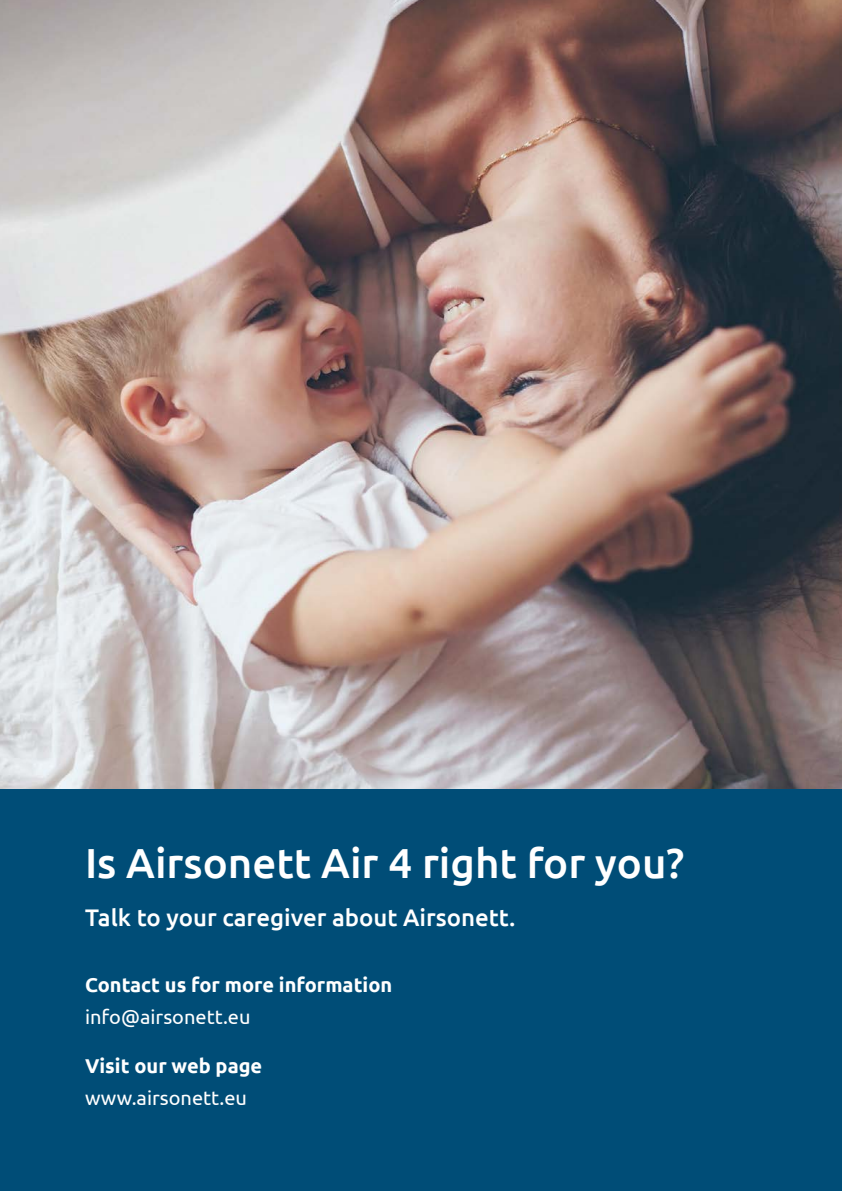
<style>
.page{position:relative;width:842px;height:1191px;background:#fff}
.page>*{position:absolute;margin:0;border:0;box-sizing:border-box;transform-origin:0 0}
.t1{font:500 42px "Ubuntu";color:#fff}
.t2{font:500 24px "Ubuntu";color:#fff}
.t3{font:700 20px "Ubuntu";color:#fff}
.t4{font:20px "Ubuntu";color:#fff}
</style>
<div class="page">
<div style="left:0;top:789px;width:842px;height:402px;background:#004d77"></div>
<img style="left:0;top:0;width:842px;height:789px">
<h1 class="t1" style="left:85px;top:836px;width:601px">Is Airsonett Air 4 right for you?</h1>
<p class="t2" style="left:85px;top:902px;width:432px">Talk to your caregiver about Airsonett.</p>
<p class="t3" style="left:85px;top:972px;width:309px">Contact us for more information</p>
<p class="t4" style="left:85px;top:1004px;width:167px">info@airsonett.eu</p>
<p class="t3" style="left:85px;top:1053px;width:179px">Visit our web page</p>
<p class="t4" style="left:85px;top:1085px;width:164px">www.airsonett.eu</p>
</div>
